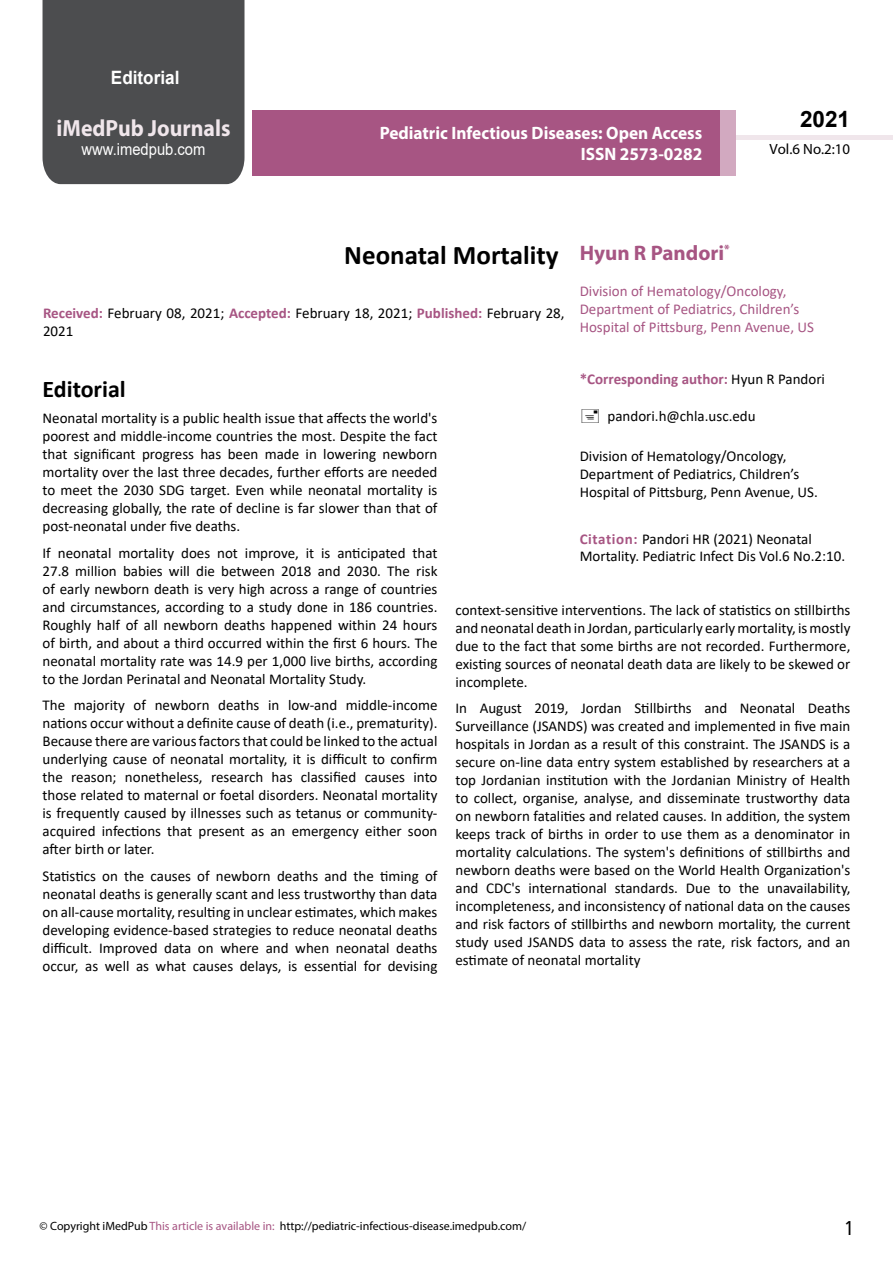
<style>
.page{position:relative;width:893px;height:1263px;background:#fff}
.page>*{position:absolute;margin:0;border:0;box-sizing:border-box;transform-origin:0 0}
.t1{font:700 27px "Calibri";color:#000}
.t2{font:25.5px "Tunga";color:#000}
.t3{font:700 24px "Calibri";color:#000}
.t4{font:700 23.4px "Myriad Pro";color:#f0e6eb;scale:.93 1}
.t5{font:700 22.5px "Arial";color:#000}
.t6{font:700 21px "Myriad Pro";color:#a75583}
.t7{font:700 18.45px "Arial";color:#fff;scale:.93 1}
.t8{font:700 18px/21.6px "Myriad Pro";color:#fff;text-align:right;scale:.96 1}
.t9{font:16.5px "Arial";color:#fff;scale:.89 1}
.t10{font:15px/18px "Calibri";color:#000;text-align:justify}
.t11{font:15px/18px "Calibri";color:#a75583}
.t12{font:700 15px "Calibri";color:#a75583}
.t13{font:14.85px "Myriad Pro";color:#000}
.t14{font:12px "Myriad Pro";color:#000}
.s1{font-weight:400;color:#000}
.s2{font-weight:700;color:#a75583}
.s3{color:#a75583}
</style>
<div class="page">
<div style="left:736px;top:135px;width:157px;height:5px;background:#f0e6eb"></div>
<div style="left:252px;top:110px;width:469px;height:66px;background:#a75583"></div>
<div style="left:720px;top:110px;width:16px;height:66px;background:#d2a9c0"></div>
<div style="left:43px;top:0;width:201px;height:184px;background:#4c4d4f"></div>
<p class="t7" style="left:111px;top:64px;width:75px">Editorial</p>
<h3 class="t4" style="left:57px;top:113px;width:188px">iMedPub Journals</h3>
<p class="t9" style="left:82px;top:138px;width:141px">www.imedpub.com</p>
<p class="t8" style="left:380px;top:121px;width:337px">Pediatric Infectious Diseases: Open Access<br>ISSN 2573-0282</p>
<h3 class="t5" style="left:800px;top:104px;width:52px">2021</h3>
<p class="t13" style="left:769px;top:140px;width:82px">Vol.6 No.2:10</p>
<h3 class="t6" style="left:580px;top:239px;width:152px">Hyun R Pandori<sup>*</sup></h3>
<p class="t11" style="left:580px;top:282px;width:236px">Division of Hematology/Oncology,<br>Department of Pediatrics, Children’s<br>Hospital of Pittsburg, Penn Avenue, US</p>
<p class="t12" style="left:580px;top:368px;width:247px">*Corresponding author: <span class="s1">Hyun R Pandori</span></p>
<p class="t10" style="left:607px;top:407px;width:150px">pandori.h@chla.usc.edu</p>
<p class="t10" style="left:580px;top:446px;width:240px;text-align:left">Division of Hematology/Oncology,<br>Department of Pediatrics, Children’s<br>Hospital of Pittsburg, Penn Avenue, US.</p>
<p class="t10" style="left:580px;top:530px;width:267px;line-height:17.4px"><span class="s2">Citation:</span> Pandori HR (2021) Neonatal<br>Mortality. Pediatric Infect Dis Vol.6 No.2:10.</p>
<h1 class="t1" style="left:344px;top:236px;width:216px">Neonatal Mortality</h1>
<p class="t10" style="left:43px;top:304px;width:523px"><span class="s2">Received:</span> February 08, 2021; <span class="s2">Accepted:</span> February 18, 2021; <span class="s2">Published:</span> February 28,<br>2021</p>
<h3 class="t3" style="left:43px;top:372px;width:85px">Editorial</h3>
<p class="t10" style="left:43px;top:409px;width:396px">Neonatal mortality is a public health issue that affects the world's poorest and middle-income countries the most. Despite the fact that significant progress has been made in lowering newborn mortality over the last three decades, further efforts are needed to meet the 2030 SDG target. Even while neonatal mortality is decreasing globally, the rate of decline is far slower than that of post-neonatal under five deaths.</p>
<p class="t10" style="left:43px;top:543px;width:396px">If neonatal mortality does not improve, it is anticipated that 27.8 million babies will die between 2018 and 2030. The risk of early newborn death is very high across a range of countries and circumstances, according to a study done in 186 countries.<br>Roughly half of all newborn deaths happened within 24 hours of birth, and about a third occurred within the first 6 hours. The neonatal mortality rate was 14.9 per 1,000 live births, according to the Jordan Perinatal and Neonatal Mortality Study.</p>
<p class="t10" style="left:43px;top:696px;width:396px">The majority of newborn deaths in low-and middle-income nations occur without a definite cause of death (i.e., prematurity).<br>Because there are various factors that could be linked to the actual underlying cause of neonatal mortality, it is difficult to confirm the reason; nonetheless, research has classified causes into those related to maternal or foetal disorders. Neonatal mortality is frequently caused by illnesses such as tetanus or community&shy;acquired infections that present as an emergency either soon after birth or later.</p>
<p class="t10" style="left:43px;top:866px;width:396px">Statistics on the causes of newborn deaths and the timing of neonatal deaths is generally scant and less trustworthy than data on all-cause mortality, resulting in unclear estimates, which makes developing evidence-based strategies to reduce neonatal deaths difficult. Improved data on where and when neonatal deaths occur, as well as what causes delays, is essential for devising</p>
<p class="t10" style="left:455px;top:600px;width:396px">context-sensitive interventions. The lack of statistics on stillbirths and neonatal death in Jordan, particularly early mortality, is mostly due to the fact that some births are not recorded. Furthermore, existing sources of neonatal death data are likely to be skewed or incomplete.</p>
<p class="t10" style="left:455px;top:699px;width:396px">In August 2019, Jordan Stillbirths and Neonatal Deaths Surveillance (JSANDS) was created and implemented in five main hospitals in Jordan as a result of this constraint. The JSANDS is a secure on-line data entry system established by researchers at a top Jordanian institution with the Jordanian Ministry of Health to collect, organise, analyse, and disseminate trustworthy data on newborn fatalities and related causes. In addition, the system keeps track of births in order to use them as a denominator in mortality calculations. The system's definitions of stillbirths and newborn deaths were based on the World Health Organization's and CDC's international standards. Due to the unavailability, incompleteness, and inconsistency of national data on the causes and risk factors of stillbirths and newborn mortality, the current study used JSANDS data to assess the rate, risk factors, and an estimate of neonatal mortality</p>
<p class="t14" style="left:40px;top:1218px;width:488px">© Copyright iMedPub <span class="s3">This article is available in:</span> http://pediatric-infectious-disease.imedpub.com/</p>
<h2 class="t2" style="left:845px;top:1211px;width:9px">1</h2>
</div>
